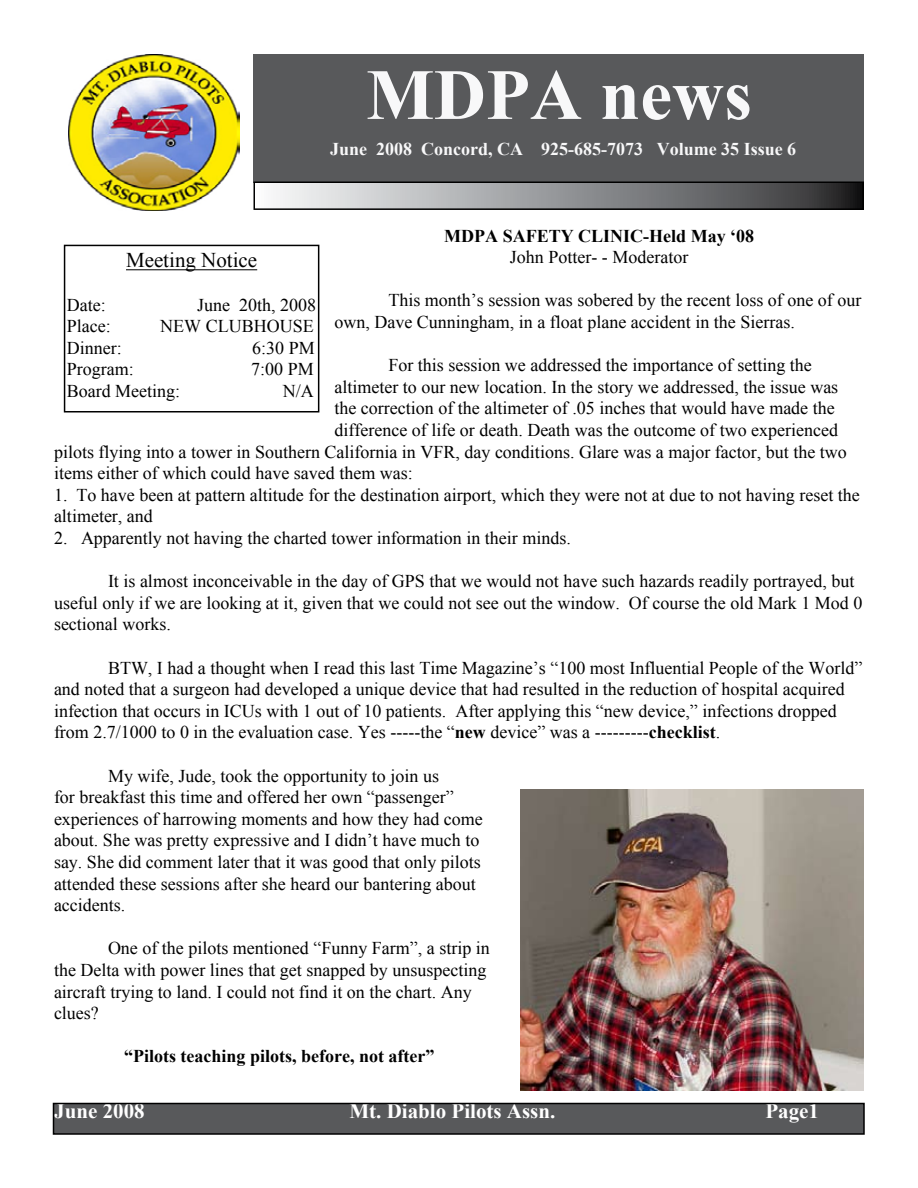
<style>
.page{position:relative;width:918px;height:1188px;background:#fff}
.page>*{position:absolute;margin:0;border:0;box-sizing:border-box;transform-origin:0 0}
.t1{font:700 72px "Times New Roman";color:#f8f8f9}
.t2{font:700 21px "Times New Roman";color:#fff}
.t3{font:21px "Times New Roman";color:#000}
.t4{font:18px/21.6px "Times New Roman";color:#000}
.t5{font:700 18px "Times New Roman";color:#000}
.t6{font:700 18px "Times New Roman";color:#f8f8f9}
.s1{font-weight:700}
</style>
<div class="page">
<div style="left:254px;top:54px;width:610px;height:128px;background:#58595b"></div>
<svg style="left:276px;top:185px;width:585px;height:22px;background:#909194"></svg>
<div style="left:254px;top:182px;width:610px;height:28px;border:2px solid #000"></div>
<div style="left:54px;top:1104px;width:810px;height:30px;background:#58595b"></div>
<div style="left:53px;top:1103px;width:812px;height:32px;border:2px solid #000"></div>
<img style="left:68px;top:54px;width:171px;height:156px">
<hr style="left:126px;top:269px;width:131px;height:1px;background:#000">
<div style="left:64px;top:245px;width:255px;height:167px;border:2px solid #000"></div>
<img style="left:520px;top:789px;width:344px;height:302px">
<h1 class="t1" style="left:366px;top:45px;width:387px">MDPA news</h1>
<p class="t6" style="left:330px;top:136px;width:467px">June 2008 Concord, CA 925-685-7073 Volume 35 Issue 6</p>
<p class="t5" style="left:444px;top:223px;width:311px">MDPA SAFETY CLINIC-Held May ‘08</p>
<p class="t4" style="left:510px;top:246px;width:180px">John Potter- - Moderator</p>
<p class="t4" style="left:334px;top:289px;width:528px;text-indent:54px">This month’s session was sobered by the recent loss of one of our own, Dave Cunningham, in a float plane accident in the Sierras.</p>
<p class="t4" style="left:388px;top:354px;width:425px">For this session we addressed the importance of setting the</p>
<p class="t4" style="left:334px;top:376px;width:505px">altimeter to our new location. In the story we addressed, the issue was</p>
<p class="t4" style="left:334px;top:397px;width:502px">the correction of the altimeter of .05 inches that would have made the</p>
<p class="t4" style="left:334px;top:419px;width:505px">difference of life or death. Death was the outcome of two experienced</p>
<p class="t4" style="left:54px;top:441px;width:794px">pilots flying into a tower in Southern California in VFR, day conditions. Glare was a major factor, but the two</p>
<p class="t4" style="left:54px;top:462px;width:360px">items either of which could have saved them was:</p>
<p class="t4" style="left:54px;top:484px;width:807px">1. To have been at pattern altitude for the destination airport, which they were not at due to not having reset the altimeter, and</p>
<p class="t4" style="left:54px;top:527px;width:518px">2. Apparently not having the charted tower information in their minds.</p>
<p class="t4" style="left:54px;top:570px;width:810px;text-indent:54px">It is almost inconceivable in the day of GPS that we would not have such hazards readily portrayed, but useful only if we are looking at it, given that we could not see out the window. Of course the old Mark 1 Mod 0 sectional works.</p>
<p class="t4" style="left:54px;top:657px;width:810px;text-indent:54px">BTW, I had a thought when I read this last Time Magazine’s “100 most Influential People of the World” and noted that a surgeon had developed a unique device that had resulted in the reduction of hospital acquired infection that occurs in ICUs with 1 out of 10 patients. After applying this “new device,” infections dropped from 2.7/1000 to 0 in the evaluation case. Yes -----the “<span class="s1">new</span> device” was a ---------<span class="s1">checklist</span>.</p>
<p class="t4" style="left:54px;top:765px;width:430px;text-indent:54px">My wife, Jude, took the opportunity to join us<br>for breakfast this time and offered her own “passenger” experiences of harrowing moments and how they had come about. She was pretty expressive and I didn’t have much to say. She did comment later that it was good that only pilots attended these sessions after she heard our bantering about accidents.</p>
<p class="t4" style="left:54px;top:937px;width:437px;text-indent:54px">One of the pilots mentioned “Funny Farm”, a strip in the Delta with power lines that get snapped by unsuspecting aircraft trying to land. I could not find it on the chart. Any clues?</p>
<p class="t5" style="left:124px;top:1044px;width:312px">“Pilots teaching pilots, before, not after”</p>
<p class="t3" style="left:126px;top:246px;width:133px">Meeting Notice</p>
<p class="t4" style="left:67px;top:294px;width:40px">Date:</p>
<p class="t4" style="left:197px;top:294px;width:120px">June 20th, 2008</p>
<p class="t4" style="left:67px;top:315px;width:45px">Place:</p>
<p class="t4" style="left:160px;top:315px;width:155px">NEW CLUBHOUSE</p>
<p class="t4" style="left:67px;top:337px;width:56px">Dinner:</p>
<p class="t4" style="left:252px;top:337px;width:64px">6:30 PM</p>
<p class="t4" style="left:67px;top:358px;width:68px">Program:</p>
<p class="t4" style="left:251px;top:358px;width:64px">7:00 PM</p>
<p class="t4" style="left:67px;top:380px;width:115px">Board Meeting:</p>
<p class="t4" style="left:283px;top:380px;width:32px">N/A</p>
<p class="t2" style="left:54px;top:1097px;width:92px">June 2008</p>
<p class="t2" style="left:349px;top:1097px;width:207px">Mt. Diablo Pilots Assn.</p>
<p class="t2" style="left:765px;top:1097px;width:55px">Page1</p>
</div>
